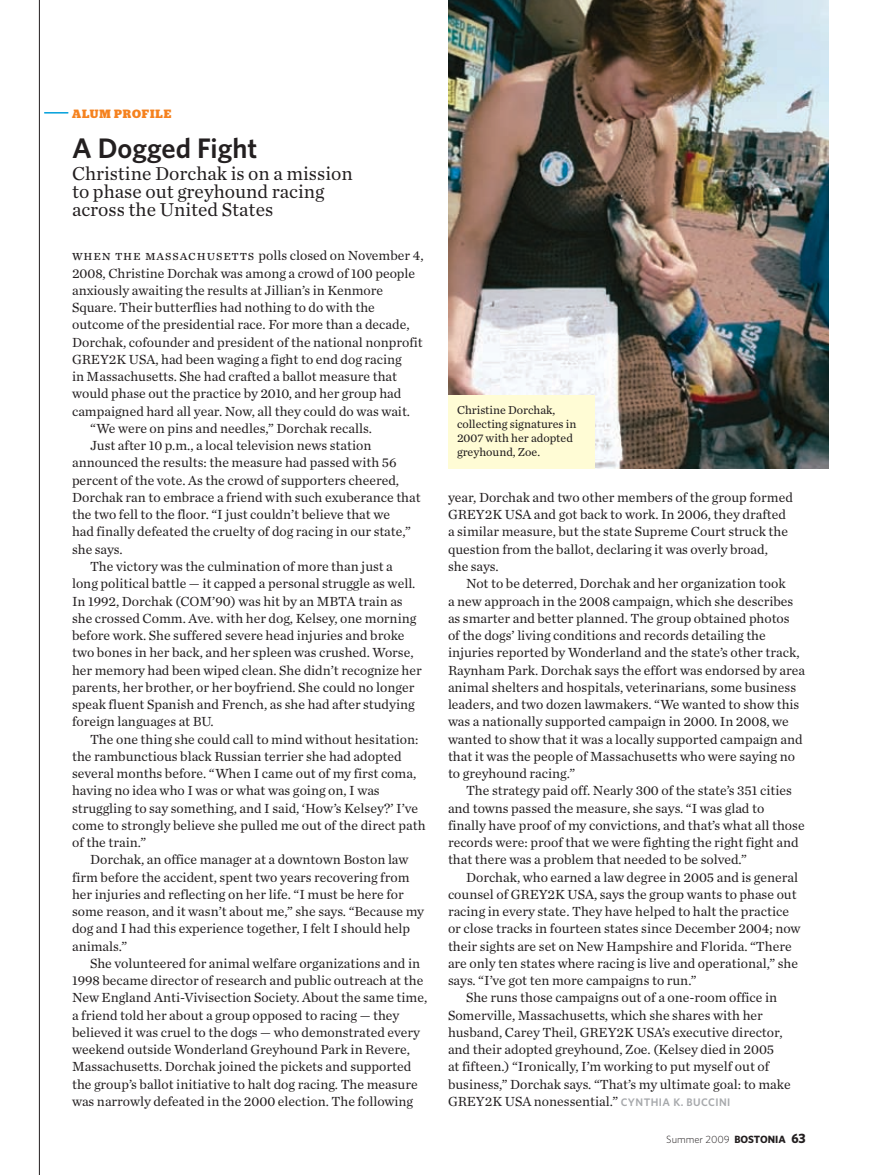
<style>
.page{position:relative;width:878px;height:1175px;background:#fff}
.page>*{position:absolute;margin:0;border:0;box-sizing:border-box;transform-origin:0 0}
.t1{font:600 28.2px "Whitney";color:#231f20}
.t2{font:19.5px/18px "Chronicle Text G1";color:#231f20}
.t3{font:13.8px/17.2px "Chronicle Text G1";color:#231f20}
.t4{font:13.8px "Chronicle Text G1";letter-spacing:.06em;color:#231f20}
.t5{font:12px/14.2px "Chronicle Text G2";color:#231f20}
.t6{font:700 12px "Stag";letter-spacing:.08em;color:#f5821f}
.t7{font:600 10.95px "Whitney";color:#a7a9ac}
.t8{font:300 10.5px "Whitney";color:#231f20}
.s1{font-family:"Whitney";font-weight:600;font-size:10.95px;color:#a7a9ac}
.s2{font-weight:700}
.s3{font-weight:700;font-size:13.5px}
</style>
<div class="page">
<hr style="left:39px;top:0;width:1px;height:1174px;background:#231f20">
<img style="left:448px;top:0;width:380px;height:468px">
<div style="left:448px;top:395px;width:146px;height:73px;background:#fffcd5"></div>
<svg style="left:44px;top:112px;width:24px;height:2px"></svg>
<p class="t6" style="left:72px;top:106px;width:101px">ALUM PROFILE</p>
<h1 class="t1" style="left:72px;top:129px;width:187px">A DOGGED FIGHT</h1>
<h2 class="t2" style="left:72px;top:164px;width:282px">Christine Dorchak is on a mission to phase out greyhound racing across the United States</h2>
<p class="t4" style="left:72px;top:245px;width:353px">When the Massachusetts polls closed on November 4,</p>
<p class="t3" style="left:72px;top:264px;width:345px">2008, Christine Dorchak was among a crowd of 100 people</p>
<p class="t3" style="left:72px;top:281px;width:313px">anxiously awaiting the results at Jillian’s in Kenmore</p>
<p class="t3" style="left:72px;top:298px;width:304px">Square. Their butterflies had nothing to do with the</p>
<p class="t3" style="left:72px;top:315px;width:339px">outcome of the presidential race. For more than a decade,</p>
<p class="t3" style="left:72px;top:333px;width:352px">Dorchak, cofounder and president of the national nonprofit</p>
<p class="t3" style="left:72px;top:350px;width:331px">GREY2K USA, had been waging a fight to end dog racing</p>
<p class="t3" style="left:72px;top:367px;width:326px">in Massachusetts. She had crafted a ballot measure that</p>
<p class="t3" style="left:72px;top:384px;width:331px">would phase out the practice by 2010, and her group had</p>
<p class="t3" style="left:72px;top:402px;width:339px">campaigned hard all year. Now, all they could do was wait.</p>
<p class="t3" style="left:90px;top:419px;width:283px">“We were on pins and needles,” Dorchak recalls.</p>
<p class="t3" style="left:90px;top:436px;width:283px">Just after 10 p.m., a local television news station</p>
<p class="t3" style="left:72px;top:453px;width:326px">announced the results: the measure had passed with 56</p>
<p class="t3" style="left:72px;top:471px;width:328px">percent of the vote. As the crowd of supporters cheered,</p>
<p class="t3" style="left:72px;top:488px;width:350px">Dorchak ran to embrace a friend with such exuberance that</p>
<p class="t3" style="left:72px;top:505px;width:319px">the two fell to the floor. “I just couldn’t believe that we</p>
<p class="t3" style="left:72px;top:522px;width:340px">had finally defeated the cruelty of dog racing in our state,”</p>
<p class="t3" style="left:72px;top:540px;width:52px">she says.</p>
<p class="t3" style="left:90px;top:557px;width:304px">The victory was the culmination of more than just a</p>
<p class="t3" style="left:72px;top:574px;width:345px">long political battle — it capped a personal struggle as well.</p>
<p class="t3" style="left:72px;top:591px;width:332px">In 1992, Dorchak (COM’90) was hit by an MBTA train as</p>
<p class="t3" style="left:72px;top:609px;width:346px">she crossed Comm. Ave. with her dog, Kelsey, one morning</p>
<p class="t3" style="left:72px;top:626px;width:334px">before work. She suffered severe head injuries and broke</p>
<p class="t3" style="left:72px;top:643px;width:343px">two bones in her back, and her spleen was crushed. Worse,</p>
<p class="t3" style="left:72px;top:660px;width:351px">her memory had been wiped clean. She didn’t recognize her</p>
<p class="t3" style="left:72px;top:678px;width:344px">parents, her brother, or her boyfriend. She could no longer</p>
<p class="t3" style="left:72px;top:695px;width:344px">speak fluent Spanish and French, as she had after studying</p>
<p class="t3" style="left:72px;top:712px;width:143px">foreign languages at BU.</p>
<p class="t3" style="left:90px;top:729px;width:330px">The one thing she could call to mind without hesitation:</p>
<p class="t3" style="left:72px;top:747px;width:331px">the rambunctious black Russian terrier she had adopted</p>
<p class="t3" style="left:72px;top:764px;width:346px">several months before. “When I came out of my first coma,</p>
<p class="t3" style="left:72px;top:781px;width:309px">having no idea who I was or what was going on, I was</p>
<p class="t3" style="left:72px;top:798px;width:347px">struggling to say something, and I said, ‘How’s Kelsey?’ I’ve</p>
<p class="t3" style="left:72px;top:816px;width:355px">come to strongly believe she pulled me out of the direct path</p>
<p class="t3" style="left:72px;top:833px;width:76px">of the train.”</p>
<p class="t3" style="left:90px;top:850px;width:320px">Dorchak, an office manager at a downtown Boston law</p>
<p class="t3" style="left:72px;top:867px;width:339px">firm before the accident, spent two years recovering from</p>
<p class="t3" style="left:72px;top:885px;width:333px">her injuries and reflecting on her life. “I must be here for</p>
<p class="t3" style="left:72px;top:902px;width:353px">some reason, and it wasn’t about me,” she says. “Because my</p>
<p class="t3" style="left:72px;top:919px;width:340px">dog and I had this experience together, I felt I should help</p>
<p class="t3" style="left:72px;top:936px;width:57px">animals.”</p>
<p class="t3" style="left:90px;top:954px;width:331px">She volunteered for animal welfare organizations and in</p>
<p class="t3" style="left:72px;top:971px;width:353px">1998 became director of research and public outreach at the</p>
<p class="t3" style="left:72px;top:988px;width:357px">New England Anti-Vivisection Society. About the same time,</p>
<p class="t3" style="left:72px;top:1005px;width:329px">a friend told her about a group opposed to racing — they</p>
<p class="t3" style="left:72px;top:1023px;width:349px">believed it was cruel to the dogs — who demonstrated every</p>
<p class="t3" style="left:72px;top:1040px;width:339px">weekend outside Wonderland Greyhound Park in Revere,</p>
<p class="t3" style="left:72px;top:1057px;width:341px">Massachusetts. Dorchak joined the pickets and supported</p>
<p class="t3" style="left:72px;top:1074px;width:347px">the group’s ballot initiative to halt dog racing. The measure</p>
<p class="t3" style="left:72px;top:1092px;width:342px">was narrowly defeated in the 2000 election. The following</p>
<p class="t5" style="left:457px;top:402px;width:121px">Christine Dorchak, collecting signatures in<br>2007 with her adopted greyhound, Zoe.</p>
<p class="t3" style="left:448px;top:488px;width:346px">year, Dorchak and two other members of the group formed GREY2K USA and got back to work. In 2006, they drafted a similar measure, but the state Supreme Court struck the question from the ballot, declaring it was overly broad,<br>she says.</p>
<p class="t3" style="left:448px;top:574px;width:358px;text-indent:18px">Not to be deterred, Dorchak and her organization took<br>a new approach in the 2008 campaign, which she describes as smarter and better planned. The group obtained photos of the dogs’ living conditions and records detailing the injuries reported by Wonderland and the state’s other track, Raynham Park. Dorchak says the effort was endorsed by area animal shelters and hospitals, veterinarians, some business leaders, and two dozen lawmakers. “We wanted to show this was a nationally supported campaign in 2000. In 2008, we wanted to show that it was a locally supported campaign and that it was the people of Massachusetts who were saying no to greyhound racing.”</p>
<p class="t3" style="left:448px;top:781px;width:358px;text-indent:18px">The strategy paid off. Nearly 300 of the state’s 351 cities and towns passed the measure, she says. “I was glad to finally have proof of my convictions, and that’s what all those records were: proof that we were fighting the right fight and that there was a problem that needed to be solved.”</p>
<p class="t3" style="left:466px;top:867px;width:334px">Dorchak, who earned a law degree in 2005 and is general</p>
<p class="t3" style="left:448px;top:885px;width:350px">counsel of GREY2K USA, says the group wants to phase out</p>
<p class="t3" style="left:448px;top:902px;width:342px">racing in every state. They have helped to halt the practice</p>
<p class="t3" style="left:448px;top:919px;width:354px">or close tracks in fourteen states since December 2004; now</p>
<p class="t3" style="left:448px;top:936px;width:345px">their sights are set on New Hampshire and Florida. “There</p>
<p class="t3" style="left:448px;top:954px;width:351px">are only ten states where racing is live and operational,” she</p>
<p class="t3" style="left:448px;top:971px;width:250px">says. “I’ve got ten more campaigns to run.”</p>
<p class="t3" style="left:466px;top:988px;width:312px">She runs those campaigns out of a one-room office in</p>
<p class="t3" style="left:448px;top:1005px;width:316px">Somerville, Massachusetts, which she shares with her</p>
<p class="t3" style="left:448px;top:1023px;width:336px">husband, Carey Theil, GREY2K USA’s executive director,</p>
<p class="t3" style="left:448px;top:1040px;width:328px">and their adopted greyhound, Zoe. (Kelsey died in 2005</p>
<p class="t3" style="left:448px;top:1057px;width:323px">at fifteen.) “Ironically, I’m working to put myself out of</p>
<p class="t3" style="left:448px;top:1074px;width:344px">business,” Dorchak says. “That’s my ultimate goal: to make</p>
<p class="t3" style="left:448px;top:1092px;width:196px">GREY2K USA nonessential.” <span class="s1">CYNTH</span></p>
<p class="t7" style="left:659px;top:1094px;width:43px">IA K. BUCC</p>
<p class="t7" style="left:715px;top:1094px;width:16px">INI</p>
<p class="t8" style="left:666px;top:1132px;width:141px">Summer 2009 <span class="s2">BOSTONIA</span> <span class="s3">63</span></p>
</div>
